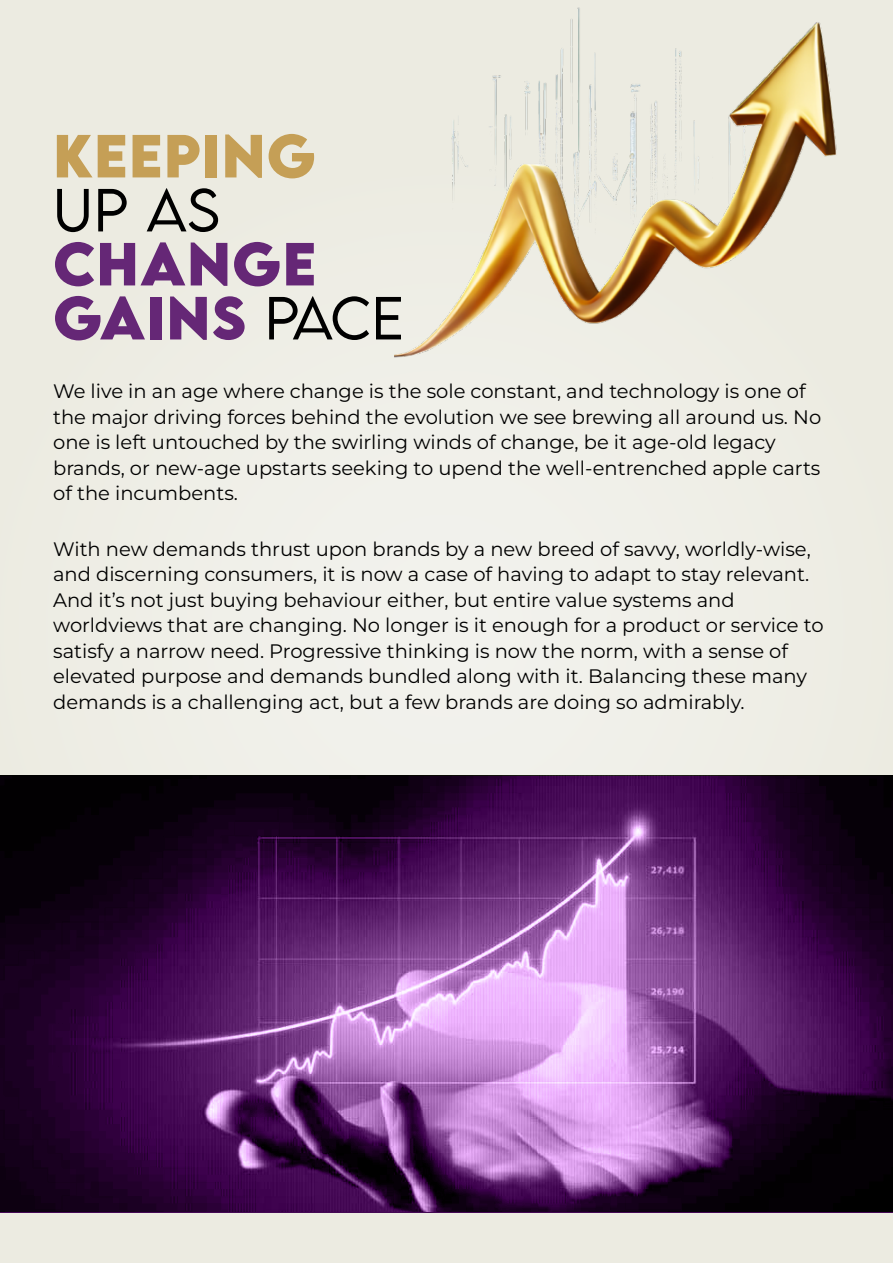
<style>
.page{position:relative;width:893px;height:1263px;background:#eeede5}
.page>*{position:absolute;margin:0;border:0;box-sizing:border-box;transform-origin:0 0}
.t1{font:700 54px/54px "LEMONMILK";letter-spacing:.02em;color:#652776}
.t2{font:700 54px "LEMONMILK";letter-spacing:.02em;color:#c59f56}
.t3{font:300 54px "LEMONMILK";color:#000}
.t4{font:19.5px/25.5px "Montserrat";color:#000}
.s1{font-weight:300;color:#000}
</style>
<div class="page">
<img style="left:0;top:776px;width:893px;height:435px">
<img style="left:394px;top:7px;width:443px;height:351px">
<h1 class="t2" style="left:53px;top:119px;width:264px">KEEPiNG</h1>
<h1 class="t3" style="left:53px;top:175px;width:168px">UP AS</h1>
<h1 class="t1" style="left:53px;top:238px;width:352px">CHANGE<br>GAiNS <span class="s1">PACE</span></h1>
<p class="t4" style="left:53px;top:378px;width:770px">We live in an age where change is the sole constant, and technology is one of the major driving forces behind the evolution we see brewing all around us. No one is left untouched by the swirling winds of change, be it age-old legacy brands, or new-age upstarts seeking to upend the well-entrenched apple carts of the incumbents.</p>
<p class="t4" style="left:53px;top:536px;width:772px">With new demands thrust upon brands by a new breed of savvy, worldly-wise, and discerning consumers, it is now a case of having to adapt to stay relevant.<br>And it’s not just buying behaviour either, but entire value systems and worldviews that are changing. No longer is it enough for a product or service to satisfy a narrow need. Progressive thinking is now the norm, with a sense of elevated purpose and demands bundled along with it. Balancing these many demands is a challenging act, but a few brands are doing so admirably.</p>
</div>
